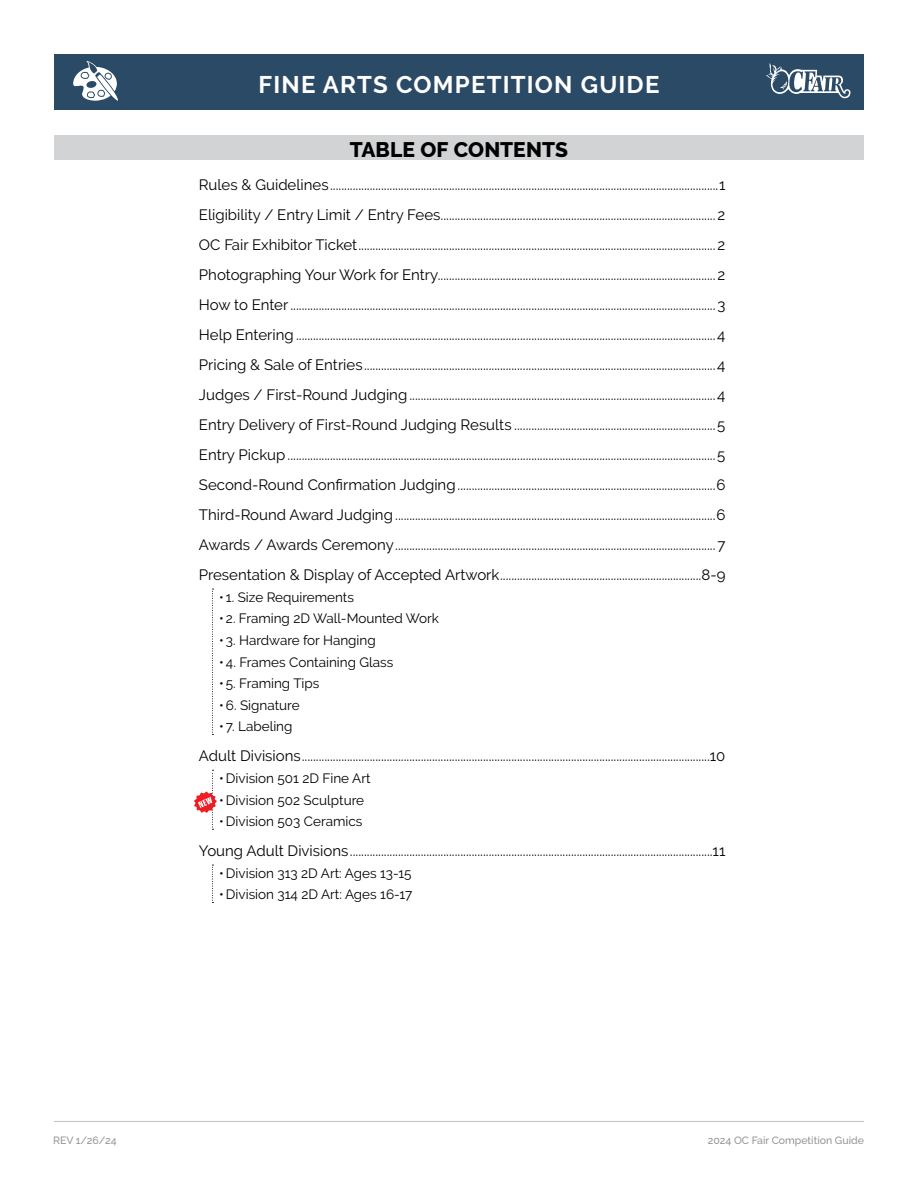
<style>
.page{position:relative;width:918px;height:1188px;background:#fff}
.page>*{position:absolute;margin:0;border:0;box-sizing:border-box;transform-origin:0 0}
.t1{font:700 24px "Raleway";letter-spacing:.05em;color:#fff}
.H2_Shaded_HEADER_Bar{font:800 21px "Raleway";color:#000}
.P1_TOC{font:15px "Raleway";color:#000}
.t2{font:13.5px "Raleway";color:#000}
.t3{font:500 10.5px "Raleway";color:#939598}
</style>
<div class="page">
<hr style="left:54px;top:1121px;width:810px;height:1px;background:#939598">
<div style="left:54px;top:54px;width:810px;height:55px;background:#2b4a66"></div>
<svg style="left:73px;top:61px;width:45px;height:40px"></svg>
<svg style="left:766px;top:63px;width:84px;height:35px"></svg>
<svg style="left:212px;top:589px;width:1px;height:146px"></svg>
<svg style="left:212px;top:865px;width:1px;height:38px"></svg>
<div style="left:54px;top:136px;width:810px;height:24px;background:#d1d3d4"></div>
<svg style="left:194px;top:770px;width:23px;height:60px"></svg>
<h1 class="t1" style="left:259px;top:71px;width:402px">FINE ARTS COMPETITION GUIDE</h1>
<p class="H2_Shaded_HEADER_Bar" style="left:350px;top:138px;width:220px">TABLE OF CONTENTS</p>
<p class="P1_TOC" style="left:199px;top:176px;width:528px">Rules &amp; Guidelines.........................................................................................................................................1</p>
<p class="P1_TOC" style="left:199px;top:206px;width:528px">Eligibility / Entry Limit / Entry Fees................................................................................................. 2</p>
<p class="P1_TOC" style="left:199px;top:236px;width:528px">OC Fair Exhibitor Ticket.............................................................................................................................. 2</p>
<p class="P1_TOC" style="left:199px;top:266px;width:528px">Photographing Your Work for Entry.................................................................................................. 2</p>
<p class="P1_TOC" style="left:199px;top:296px;width:528px">How to Enter......................................................................................................................................................3</p>
<p class="P1_TOC" style="left:199px;top:326px;width:528px">Help Entering....................................................................................................................................................4</p>
<p class="P1_TOC" style="left:199px;top:356px;width:528px">Pricing &amp; Sale of Entries............................................................................................................................4</p>
<p class="P1_TOC" style="left:199px;top:386px;width:528px">Judges / First-Round Judging............................................................................................................4</p>
<p class="P1_TOC" style="left:199px;top:416px;width:528px">Entry Delivery of First-Round Judging Results .......................................................................5</p>
<p class="P1_TOC" style="left:199px;top:446px;width:528px">Entry Pickup.......................................................................................................................................................5</p>
<p class="P1_TOC" style="left:199px;top:476px;width:528px">Second-Round Confirmation Judging...........................................................................................6</p>
<p class="P1_TOC" style="left:199px;top:506px;width:528px">Third-Round Award Judging.................................................................................................................6</p>
<p class="P1_TOC" style="left:199px;top:536px;width:528px">Awards / Awards Ceremony.................................................................................................................7</p>
<p class="P1_TOC" style="left:199px;top:566px;width:528px">Presentation &amp; Display of Accepted Artwork.......................................................................8-9</p>
<p class="t2" style="left:219px;top:589px;width:136px">• 1. Size Requirements</p>
<p class="t2" style="left:219px;top:611px;width:221px">• 2. Framing 2D Wall-Mounted Work</p>
<p class="t2" style="left:219px;top:632px;width:158px">• 3. Hardware for Hanging</p>
<p class="t2" style="left:219px;top:654px;width:176px">• 4. Frames Containing Glass</p>
<p class="t2" style="left:219px;top:676px;width:102px">• 5. Framing Tips</p>
<p class="t2" style="left:219px;top:697px;width:82px">•6. Signature</p>
<p class="t2" style="left:219px;top:719px;width:75px">• 7. Labeling</p>
<p class="P1_TOC" style="left:199px;top:747px;width:528px">Adult Divisions................................................................................................................................................10</p>
<p class="t2" style="left:219px;top:770px;width:153px">• Division 501 2D Fine Art</p>
<p class="t2" style="left:219px;top:792px;width:146px">• Division 502 Sculpture</p>
<p class="t2" style="left:219px;top:814px;width:145px">• Division 503 Ceramics</p>
<p class="P1_TOC" style="left:199px;top:842px;width:528px">Young Adult Divisions................................................................................................................................11</p>
<p class="t2" style="left:219px;top:865px;width:194px">• Division 313 2D Art: Ages 13-15</p>
<p class="t2" style="left:219px;top:887px;width:195px">• Division 314 2D Art: Ages 16-17</p>
<p class="t3" style="left:53px;top:1134px;width:65px">REV 1/26/24</p>
<p class="t3" style="left:708px;top:1134px;width:158px">2024 OC Fair Competition Guide</p>
</div>
